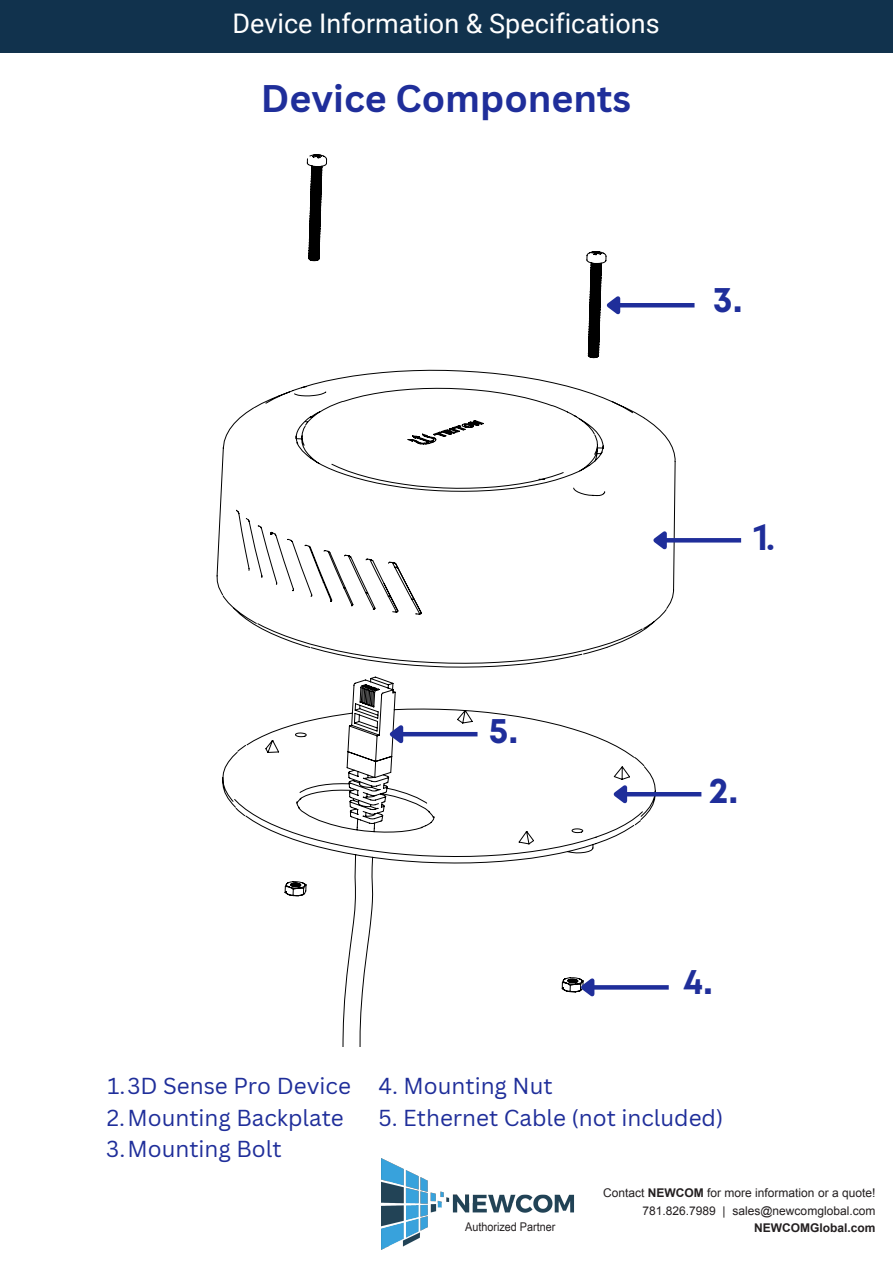
<style>
.page{position:relative;width:893px;height:1264px;background:#fff}
.page>*{position:absolute;margin:0;border:0;box-sizing:border-box;transform-origin:0 0}
.t1{font:700 37.5px "Canva Sans";color:#1f2e9a}
.t2{font:700 36px "Mont";color:#1f2e9a}
.t3{font:700 36px "Roboto";color:#1f2e9a}
.t4{font:27px "Roboto";color:#fff}
.t5{font:22.5px "Canva Sans";color:#1f2e9a}
.t6{font:12px/18px "Arial";color:#231f20;text-align:right}
.t7{font:12px "Arial Narrow";color:#231f20;scale:1.1 1}
.t8{font:700 12px "Arial";color:#231f20}
.s1{font-weight:700}
.s2{font-style:inherit}
</style>
<div class="page">
<svg style="left:217px;top:154px;width:458px;height:893px"></svg>
<hr style="left:619px;top:303px;width:75px;height:4px;background:#1f2e9a">
<svg style="left:601px;top:289px;width:23px;height:29px"></svg>
<hr style="left:665px;top:538px;width:76px;height:4px;background:#1f2e9a">
<svg style="left:648px;top:524px;width:22px;height:29px"></svg>
<hr style="left:626px;top:792px;width:75px;height:4px;background:#1f2e9a">
<svg style="left:608px;top:778px;width:23px;height:29px"></svg>
<svg style="left:598px;top:985px;width:70px;height:4px"></svg>
<svg style="left:575px;top:971px;width:23px;height:29px"></svg>
<hr style="left:402px;top:732px;width:75px;height:4px;background:#1f2e9a">
<svg style="left:384px;top:718px;width:23px;height:29px"></svg>
<div style="left:0;top:0;width:892px;height:53px;background:#11324d"></div>
<img style="left:382px;top:1158px;width:192px;height:90px">
<p class="t4" style="left:232px;top:8px;width:428px">Device Information &amp; Specifications</p>
<p class="t1" style="left:261px;top:72px;width:372px">Device Components</p>
<p class="t2" style="left:713px;top:286px;width:31px">3.</p>
<p class="t3" style="left:751px;top:517px;width:26px">1.</p>
<p class="t2" style="left:489px;top:717px;width:31px">5.</p>
<p class="t2" style="left:708px;top:777px;width:31px">2.</p>
<p class="t2" style="left:683px;top:968px;width:31px">4.</p>
<p class="t5" style="left:107px;top:1070px;width:245px">1.3D Sense Pro Device</p>
<p class="t5" style="left:107px;top:1101px;width:238px">2.Mounting Backplate</p>
<p class="t5" style="left:106px;top:1133px;width:177px">3.Mounting Bolt</p>
<p class="t5" style="left:378px;top:1070px;width:175px">4. Mounting Nut</p>
<p class="t5" style="left:378px;top:1101px;width:346px">5. Ethernet Cable (not included)</p>
<p class="t6" style="left:603px;top:1183px;width:274px">Contact <span class="s1">NEWCOM</span> for more information or a quote!<br>781.826.7989 | <span class="s2">s</span>ales@newcomglobal.com</p>
<p class="t7" style="left:465px;top:1217px;width:84px">Authorized Partner</p>
<p class="t8" style="left:754px;top:1220px;width:123px">NEWCOMGlobal.com</p>
</div>
